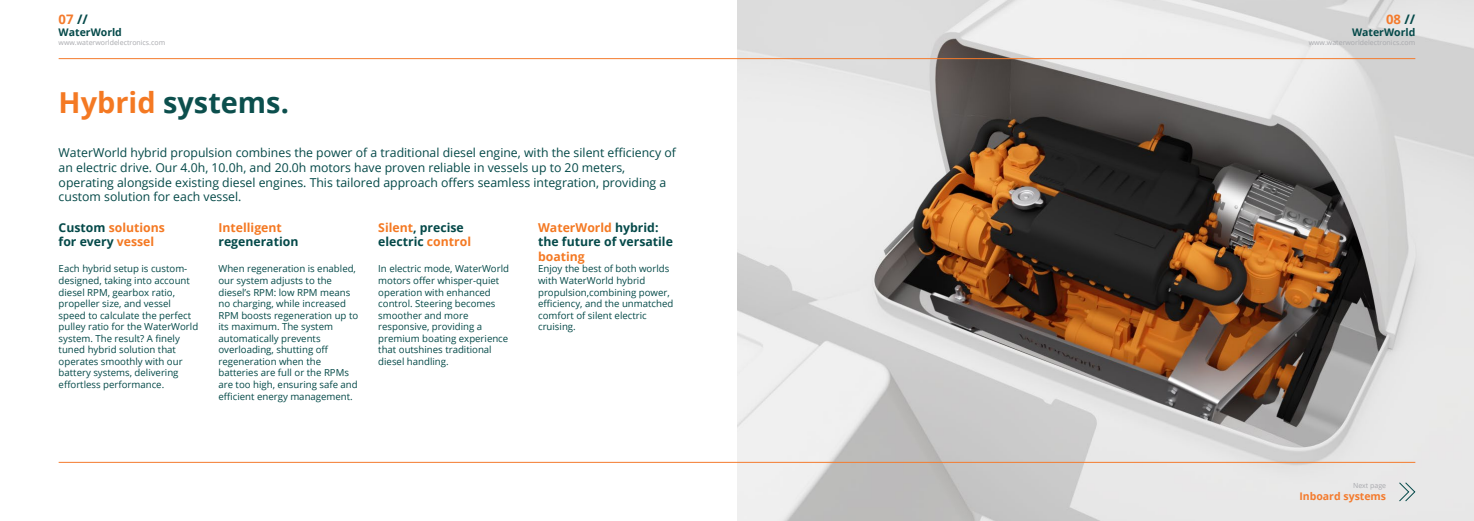
<style>
.page{position:relative;width:1474px;height:521px;background:#fff}
.page>*{position:absolute;margin:0;border:0;box-sizing:border-box;transform-origin:0 0}
.t1{font:700 28.88px "Open Sans";color:#0c4f4d}
.t2{font:700 13.12px "Open Sans";color:#f47b2d}
.t3{font:12.25px/14.7px "Open Sans";color:#044948}
.t4{font:700 12.25px/14.7px "Open Sans";color:#044949}
.t5{font:700 12.25px "Open Sans";color:#f47923}
.t6{font:700 10.5px "Open Sans";color:#044949}
.t7{font:700 10.5px "Open Sans";color:#f47b2d}
.Uitgelijnd{font:9.62px/11.5px "Open Sans";color:#044948}
.t8{font:7px "Open Sans";color:#a8a9ad}
.s1{color:#044949}
.s2{color:#f47923}
</style>
<div class="page">
<img style="left:737px;top:0;width:736px;height:521px">
<hr style="left:59px;top:58px;width:678px;height:1px;background:#f47b2d">
<hr style="left:59px;top:462px;width:678px;height:1px;background:#f47b2d">
<hr style="left:737px;top:58px;width:678px;height:1px;background:#f47b2d">
<hr style="left:737px;top:462px;width:678px;height:1px;background:#f47b2d">
<svg style="left:1398px;top:481px;width:17px;height:21px"></svg>
<h2 class="t2" style="left:59px;top:10px;width:31px">07 <span class="s1">//</span></h2>
<p class="t6" style="left:59px;top:25px;width:65px">WaterWorld</p>
<p class="t8" style="left:59px;top:37px;width:108px">www.waterworldelectronics.com</p>
<p class="t1" style="left:59px;top:82px;width:232px"><span class="s2">Hybrid</span> systems.</p>
<p class="t3" style="left:59px;top:145px;width:619px">WaterWorld hybrid propulsion combines the power of a traditional diesel engine, with the silent efficiency of an electric drive. Our 4.0h, 10.0h, and 20.0h motors have proven reliable in vessels up to 20 meters, operating alongside existing diesel engines. This tailored approach offers seamless integration, providing a custom solution for each vessel.</p>
<p class="t5" style="left:59px;top:218px;width:108px"><span class="s1">Custom</span> solutions</p>
<p class="t4" style="left:59px;top:234px;width:97px">for every <span class="s2">vessel</span></p>
<p class="Uitgelijnd" style="left:59px;top:263px;width:141px">Each hybrid setup is custom&shy;designed, taking into account diesel RPM, gearbox ratio, propeller size, and vessel speed to calculate the perfect pulley ratio for the WaterWorld system. The result? A finely tuned hybrid solution that operates smoothly with our battery systems, delivering effortless performance.</p>
<p class="t4" style="left:218px;top:219px;width:81px"><span class="s2">Intelligent </span>regeneration</p>
<p class="Uitgelijnd" style="left:218px;top:263px;width:141px">When regeneration is enabled, our system adjusts to the diesel’s RPM: low RPM means no charging, while increased<br>RPM boosts regeneration up to its maximum. The system automatically prevents overloading, shutting off regeneration when the batteries are full or the RPMs are too high, ensuring safe and efficient energy management.</p>
<p class="t4" style="left:378px;top:219px;width:87px"><span class="s2">Silent</span>, precise</p>
<p class="t4" style="left:378px;top:234px;width:94px">electric <span class="s2">control</span></p>
<p class="Uitgelijnd" style="left:378px;top:263px;width:132px">In electric mode, WaterWorld motors offer whisper-quiet operation with enhanced control. Steering becomes smoother and more responsive, providing a premium boating experience that outshines traditional diesel handling.</p>
<p class="Uitgelijnd" style="left:538px;top:263px;width:137px">Enjoy the best of both worlds with WaterWorld hybrid propulsion,combining power, efficiency, and the unmatched comfort of silent electric cruising.</p>
<p class="t4" style="left:538px;top:219px;width:136px"><span class="s2">WaterWorld</span> hybrid: the future of versatile <span class="s2">boating</span></p>
<h2 class="t2" style="left:1385px;top:10px;width:31px">08 <span class="s1">//</span></h2>
<p class="t6" style="left:1351px;top:25px;width:65px">WaterWorld</p>
<p class="t8" style="left:1308px;top:37px;width:108px">www.waterworldelectronics.com</p>
<p class="t8" style="left:1352px;top:480px;width:35px">Next page</p>
<p class="t7" style="left:1299px;top:489px;width:88px">Inboard systems</p>
</div>
